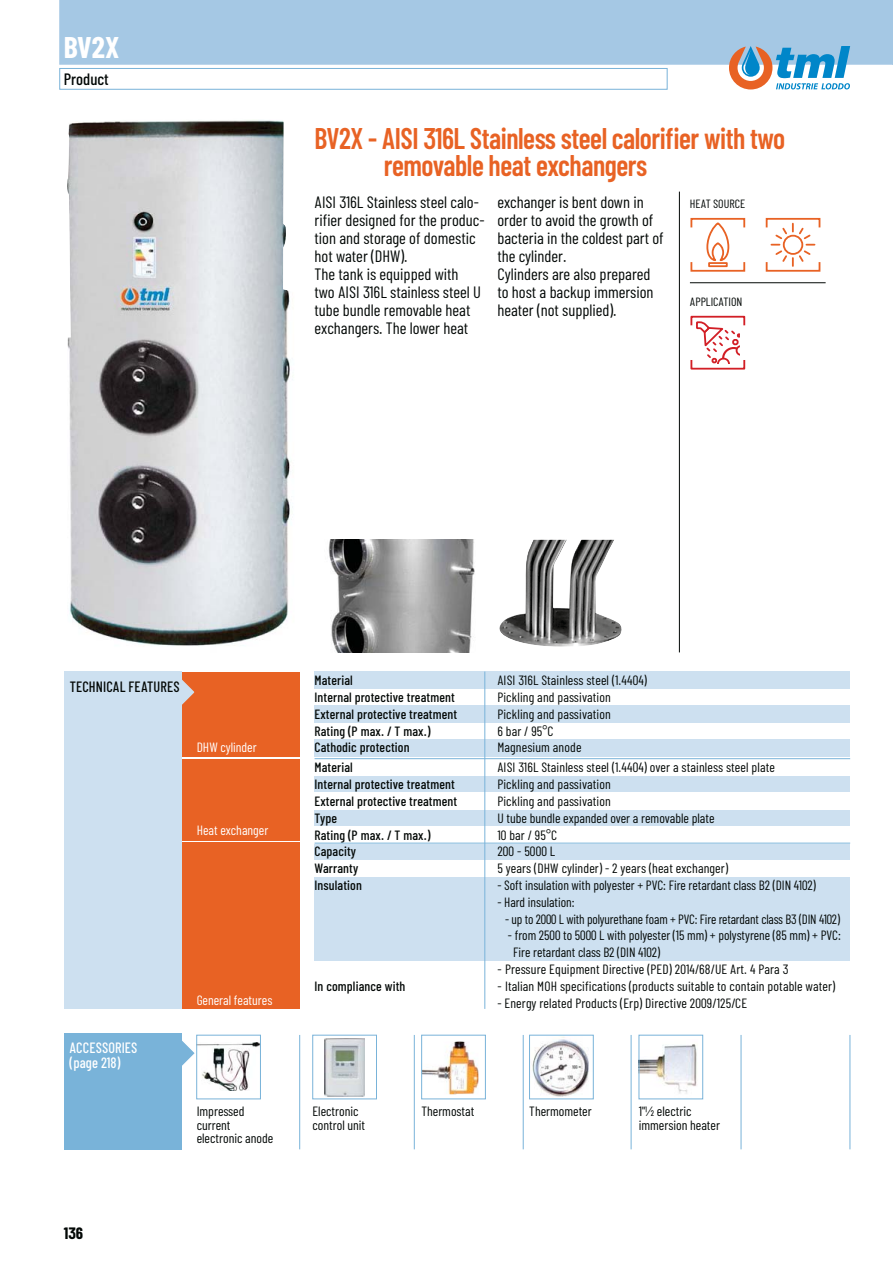
<style>
.page{position:relative;width:893px;height:1263px;background:#fff}
.page>*{position:absolute;margin:0;border:0;box-sizing:border-box;transform-origin:0 0}
.t1{font:600 30px/27px "Barlow Condensed";letter-spacing:-.015em;color:#e86224;scale:.93 1}
.t2{font:700 30px "Barlow Condensed";color:#fff}
.t3{font:16.5px/18px "Barlow Condensed";color:#030806}
.t4{font:500 16.5px "Barlow Condensed";color:#030806}
.t5{font:700 16.5px "Barlow Condensed";color:#030806}
.t6{font:500 15px/15px "Barlow Condensed";letter-spacing:.01em;color:#fff;scale:.95 1}
.t7{font:500 15px "Barlow Condensed";letter-spacing:.01em;color:#030806;scale:.95 1}
.t8{font:13.5px/16.8px "Barlow Condensed";letter-spacing:.005em;color:#030806}
.t9{font:500 13.5px/16.8px "Barlow Condensed";letter-spacing:.01em;color:#030806}
.t10{font:13.5px "Barlow Condensed";letter-spacing:.005em;color:#030806;scale:.96 1}
.t11{font:13.5px "Barlow Condensed";color:#fff}
.t12{font:12px "Barlow Condensed";color:#030806}
</style>
<div class="page">
<img style="left:67px;top:120px;width:223px;height:526px">
<div style="left:60px;top:0;width:832px;height:64px;background:#a5c8e4"></div>
<svg style="left:892px;top:0;width:1px;height:64px"></svg>
<div style="left:60px;top:68px;width:607px;height:22px;border:1px solid #79b3d9"></div>
<svg style="left:729px;top:46px;width:121px;height:44px"></svg>
<div style="left:64px;top:1033px;width:118px;height:116px;background:#79b3d9"></div>
<img style="left:328px;top:540px;width:147px;height:112px">
<img style="left:499px;top:540px;width:123px;height:107px">
<hr style="left:299px;top:1035px;width:1px;height:114px;background:#79b3d9">
<hr style="left:414px;top:1035px;width:1px;height:114px;background:#79b3d9">
<hr style="left:523px;top:1035px;width:1px;height:114px;background:#79b3d9">
<hr style="left:631px;top:1035px;width:1px;height:114px;background:#79b3d9">
<hr style="left:741px;top:1035px;width:1px;height:114px;background:#79b3d9">
<hr style="left:850px;top:1035px;width:1px;height:114px;background:#79b3d9">
<hr style="left:679px;top:192px;width:1px;height:460px;background:#030806">
<hr style="left:690px;top:282px;width:135px;height:1px;background:#030806">
<div style="left:690px;top:218px;width:55px;height:54px;border:2px solid #e86224"></div>
<div style="left:708px;top:262px;width:20px;height:5px;border:2px solid #e86224"></div>
<svg style="left:690px;top:221px;width:56px;height:41px"></svg>
<div style="left:766px;top:218px;width:54px;height:54px;border:2px solid #e86224"></div>
<div style="left:763px;top:227px;width:60px;height:35px;background:#fff"></div>
<svg style="left:771px;top:224px;width:43px;height:42px"></svg>
<img style="left:198px;top:1043px;width:61px;height:47px">
<svg style="left:182px;top:1041px;width:13px;height:25px"></svg>
<div style="left:196px;top:1035px;width:65px;height:64px;border:1px solid #79b3d9"></div>
<img style="left:325px;top:1038px;width:39px;height:58px">
<div style="left:312px;top:1035px;width:65px;height:64px;border:1px solid #79b3d9"></div>
<img style="left:423px;top:1042px;width:55px;height:52px">
<div style="left:421px;top:1035px;width:65px;height:64px;border:1px solid #79b3d9"></div>
<img style="left:532px;top:1037px;width:57px;height:60px">
<div style="left:529px;top:1035px;width:64px;height:64px;border:1px solid #79b3d9"></div>
<img style="left:641px;top:1044px;width:56px;height:50px">
<div style="left:639px;top:1035px;width:64px;height:64px;border:1px solid #79b3d9"></div>
<div style="left:690px;top:316px;width:55px;height:54px;border:2px solid #d21f26"></div>
<svg style="left:690px;top:320px;width:56px;height:45px"></svg>
<div style="left:182px;top:672px;width:117px;height:85px;background:#e86224"></div>
<svg style="left:182px;top:679px;width:13px;height:26px"></svg>
<div style="left:182px;top:759px;width:117px;height:82px;background:#e86224"></div>
<div style="left:182px;top:843px;width:117px;height:166px;background:#e86224"></div>
<div style="left:315px;top:776px;width:535px;height:17px;background:#cde0f0"></div>
<div style="left:315px;top:810px;width:535px;height:17px;background:#cde0f0"></div>
<div style="left:315px;top:740px;width:535px;height:17px;background:#cde0f0"></div>
<div style="left:315px;top:672px;width:535px;height:17px;background:#cde0f0"></div>
<div style="left:315px;top:843px;width:535px;height:17px;background:#cde0f0"></div>
<div style="left:315px;top:706px;width:535px;height:17px;background:#cde0f0"></div>
<div style="left:315px;top:877px;width:535px;height:84px;background:#cde0f0"></div>
<div style="left:64px;top:672px;width:118px;height:337px;background:#cde0f0"></div>
<hr style="left:315px;top:758px;width:535px;height:1px;background:#79b3d9">
<hr style="left:315px;top:843px;width:535px;height:1px;background:#79b3d9">
<hr style="left:484px;top:672px;width:1px;height:337px;background:#79b3d9">
<h1 class="t2" style="left:64px;top:37px;width:57px">BV2X</h1>
<p class="t4" style="left:64px;top:73px;width:46px">Product</p>
<h1 class="t1" style="left:384px;top:128px;width:433px;text-indent:-69px">BV2X - AISI 316L Stainless steel calorifier with two removable heat exchangers</h1>
<p class="t3" style="left:315px;top:195px;width:172px">AISI 316L Stainless steel calo&shy;rifier designed for the produc&shy;tion and storage of domestic hot water (DHW).<br>The tank is equipped with<br>two AISI 316L stainless steel U tube bundle removable heat exchangers. The lower heat</p>
<p class="t3" style="left:497px;top:195px;width:168px">exchanger is bent down in order to avoid the growth of bacteria in the coldest part of the cylinder.<br>Cylinders are also prepared to host a backup immersion heater (not supplied).</p>
<p class="t12" style="left:690px;top:199px;width:57px">HEAT SOURCE</p>
<p class="t12" style="left:690px;top:297px;width:54px">APPLICATION</p>
<p class="t7" style="left:70px;top:682px;width:117px">TECHNICAL FEATURES</p>
<p class="t6" style="left:70px;top:1042px;width:73px">ACCESSORIES (page 218)</p>
<p class="t11" style="left:197px;top:743px;width:62px">DHW cylinder</p>
<p class="t11" style="left:197px;top:826px;width:73px">Heat exchanger</p>
<p class="t11" style="left:197px;top:995px;width:77px">General features</p>
<p class="t9" style="left:314px;top:673px;width:144px">Material<br>Internal protective treatment<br>External protective treatment<br>Rating (P max. / T max.)<br>Cathodic protection</p>
<p class="t9" style="left:314px;top:761px;width:144px">Material<br>Internal protective treatment<br>External protective treatment<br>Type<br>Rating (P max. / T max.)<br>Capacity<br>Warranty<br>Insulation</p>
<p class="t9" style="left:314px;top:979px;width:92px">In compliance with</p>
<p class="t8" style="left:497px;top:673px;width:151px">AISI 316L Stainless steel (1.4404)<br>Pickling and passivation<br>Pickling and passivation<br>6 bar / 95°C<br>Magnesium anode</p>
<p class="t8" style="left:497px;top:760px;width:279px">AISI 316L Stainless steel (1.4404) over a stainless steel plate Pickling and passivation<br>Pickling and passivation<br>U tube bundle expanded over a removable plate<br>10 bar / 95°C<br>200 - 5000 L<br>5 years (DHW cylinder) - 2 years (heat exchanger)</p>
<p class="t8" style="left:497px;top:878px;width:320px">- Soft insulation with polyester + PVC: Fire retardant class B2 (DIN 4102)</p>
<p class="t8" style="left:497px;top:895px;width:79px">- Hard insulation:</p>
<p class="t10" style="left:505px;top:914px;width:350px">- up to 2000 L with polyurethane foam + PVC: Fire retardant class B3 (DIN 4102)</p>
<p class="t8" style="left:513px;top:928px;width:329px;text-indent:-5px">- from 2500 to 5000 L with polyester (15 mm) + polystyrene (85 mm) + PVC:<br>Fire retardant class B2 (DIN 4102)</p>
<p class="t8" style="left:497px;top:962px;width:293px">- Pressure Equipment Directive (PED) 2014/68/UE Art. 4 Para 3</p>
<p class="t8" style="left:497px;top:979px;width:339px">- Italian MOH specifications (products suitable to contain potable water)</p>
<p class="t8" style="left:497px;top:996px;width:251px">- Energy related Products (Erp) Directive 2009/125/CE</p>
<p class="t8" style="left:197px;top:1106px;width:78px;line-height:13.5px">Impressed current electronic anode</p>
<p class="t8" style="left:312px;top:1106px;width:54px;line-height:13.5px">Electronic control unit</p>
<p class="t8" style="left:421px;top:1104px;width:54px">Thermostat</p>
<p class="t8" style="left:529px;top:1104px;width:64px">Thermometer</p>
<p class="t8" style="left:639px;top:1106px;width:83px;line-height:13.5px">1"½ electric immersion heater</p>
<p class="t5" style="left:64px;top:1227px;width:21px">136</p>
</div>
